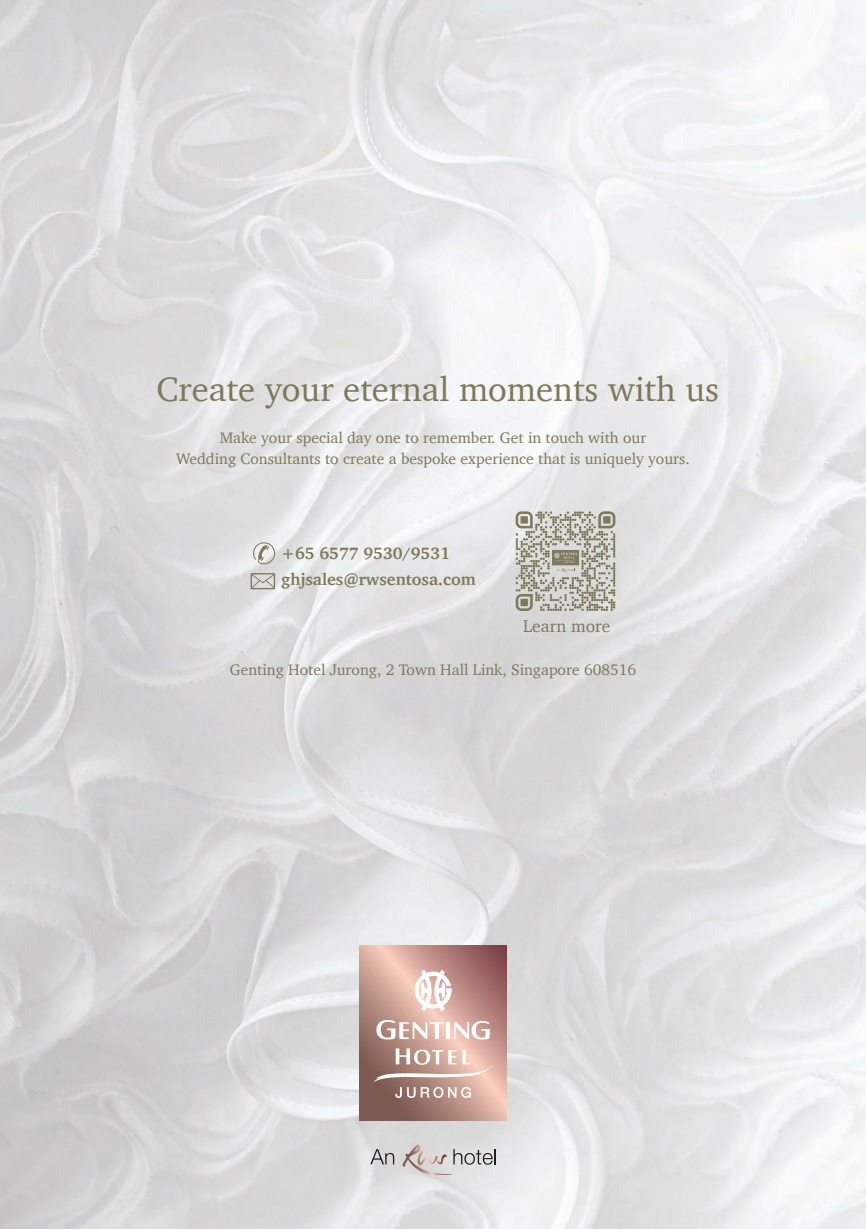
<style>
.page{position:relative;width:866px;height:1229px;background:#fff}
.page>*{position:absolute;margin:0;border:0;box-sizing:border-box;transform-origin:0 0}
.t1{font:34.65px "Charter";color:#7e795a}
.t2{font:17.4px "Charter";color:#7e795a}
.t3{font:700 16.8px/26.1px "Charter";color:#7e795a}
.t4{font:15.6px/20.9px "Charter";color:#7e795a;text-align:center}
</style>
<div class="page">
<img style="left:0;top:0;width:865px;height:1229px">
<svg style="left:515px;top:511px;width:100px;height:100px;background:#b8b6ab"></svg>
<svg style="left:250px;top:573px;width:25px;height:16px"></svg>
<svg style="left:253px;top:542px;width:22px;height:22px"></svg>
<svg style="left:359px;top:946px;width:147px;height:175px;background:#b98d83"></svg>
<svg style="left:414px;top:969px;width:37px;height:42px"></svg>
<hr style="left:446px;top:1022px;width:4px;height:17px;background:#fff">
<svg style="left:376px;top:1020px;width:67px;height:19px"></svg>
<svg style="left:454px;top:1021px;width:35px;height:18px"></svg>
<svg style="left:372px;top:1048px;width:121px;height:50px;background:#c6a59a"></svg>
<svg style="left:370px;top:1149px;width:24px;height:15px"></svg>
<svg style="left:402px;top:1144px;width:93px;height:30px;background:#ccc8c7"></svg>
<h1 class="t1" style="left:156px;top:367px;width:563px">Create your eternal moments with us</h1>
<p class="t4" style="left:176px;top:427px;width:514px">Make your special day one to remember. Get in touch with our<br>Wedding Consultants to create a bespoke experience that is uniquely yours.</p>
<p class="t3" style="left:281px;top:539px;width:196px">+65 6577 9530/9531 ghjsales@rwsentosa.com</p>
<p class="t2" style="left:523px;top:615px;width:89px">Learn more</p>
<p class="t4" style="left:230px;top:659px;width:407px">Genting Hotel Jurong, 2 Town Hall Link, Singapore 608516</p>
</div>
